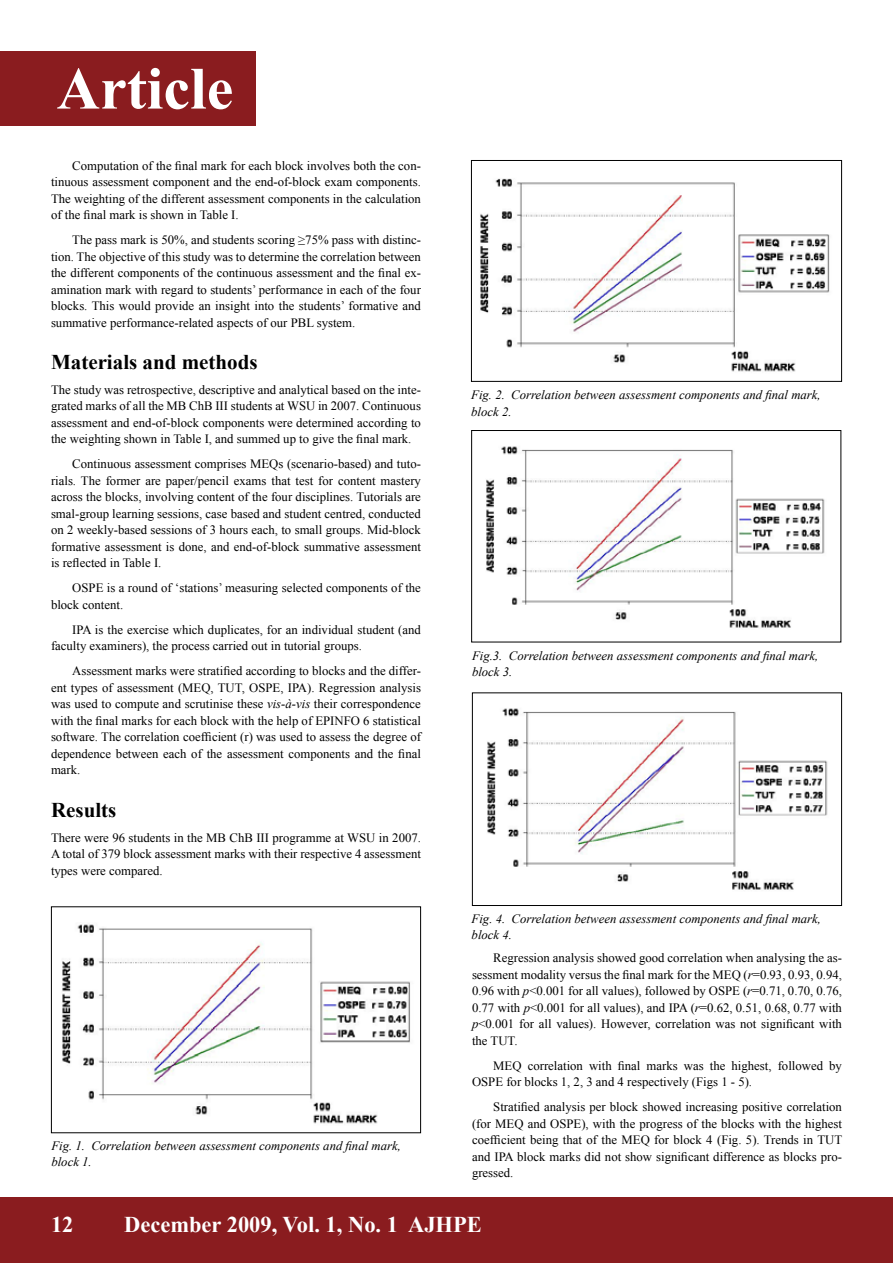
<style>
.page{position:relative;width:893px;height:1263px;background:#fff}
.page>*{position:absolute;margin:0;border:0;box-sizing:border-box;transform-origin:0 0}
.t1{font:700 60px "Times New Roman";color:#fff}
.t2{font:700 22.5px "Times New Roman";color:#fff}
.t3{font:700 21px "Times New Roman";color:#000}
.t4{font:12.75px/16.5px "Times New Roman";color:#000;text-align:justify}
.t5{font:italic 12.75px/16.5px "Times New Roman";color:#000}
.s1{font-style:italic}
</style>
<div class="page">
<div style="left:0;top:1197px;width:893px;height:66px;background:#8a1c1f"></div>
<div style="left:0;top:51px;width:255px;height:74px;background:#8a1c1f"></div>
<hr style="left:892px;top:51px;width:1px;height:74px;background:#8a1c1f">
<img style="left:62px;top:923px;width:348px;height:201px">
<div style="left:51px;top:906px;width:370px;height:227px;border:1px solid #000"></div>
<img style="left:480px;top:178px;width:350px;height:194px">
<div style="left:471px;top:160px;width:371px;height:222px;border:1px solid #000"></div>
<img style="left:486px;top:446px;width:339px;height:182px">
<div style="left:471px;top:430px;width:370px;height:212px;border:1px solid #000"></div>
<img style="left:487px;top:708px;width:341px;height:182px">
<div style="left:472px;top:692px;width:370px;height:214px;border:1px solid #000"></div>
<h1 class="t1" style="left:57px;top:54px;width:178px">Article</h1>
<p class="t4" style="left:51px;top:157px;width:371px;text-indent:21px">Computation of the final mark for each block involves both the con&shy;tinuous assessment component and the end-of-block exam components.<br>The weighting of the different assessment components in the calculation of the final mark is shown in Table I.</p>
<p class="t4" style="left:51px;top:231px;width:371px;text-indent:21px">The pass mark is 50%, and students scoring ≥75% pass with distinc&shy;tion. The objective of this study was to determine the correlation between the different components of the continuous assessment and the final ex&shy;amination mark with regard to students’ performance in each of the four blocks. This would provide an insight into the students’ formative and summative performance-related aspects of our PBL system.</p>
<h3 class="t3" style="left:51px;top:350px;width:208px">Materials and methods</h3>
<p class="t4" style="left:51px;top:381px;width:371px">The study was retrospective, descriptive and analytical based on the inte&shy;grated marks of all the MB ChB III students at WSU in 2007. Continuous assessment and end-of-block components were determined according to the weighting shown in Table I, and summed up to give the final mark.</p>
<p class="t4" style="left:51px;top:456px;width:371px;text-indent:21px">Continuous assessment comprises MEQs (scenario-based) and tuto&shy;rials. The former are paper/pencil exams that test for content mastery across the blocks, involving content of the four disciplines. Tutorials are smal-group learning sessions, case based and student centred, conducted on 2 weekly-based sessions of 3 hours each, to small groups. Mid-block formative assessment is done, and end-of-block summative assessment is reflected in Table I.</p>
<p class="t4" style="left:51px;top:580px;width:371px;text-indent:21px">OSPE is a round of ‘stations’ measuring selected components of the block content.</p>
<p class="t4" style="left:51px;top:621px;width:371px;text-indent:21px">IPA is the exercise which duplicates, for an individual student (and faculty examiners), the process carried out in tutorial groups.</p>
<p class="t4" style="left:51px;top:663px;width:371px;text-indent:21px">Assessment marks were stratified according to blocks and the differ&shy;ent types of assessment (MEQ, TUT, OSPE, IPA). Regression analysis was used to compute and scrutinise these <span class="s1">vis-à-vis</span> their correspondence with the final marks for each block with the help of EPINFO 6 statistical software. The correlation coefficient (r) was used to assess the degree of dependence between each of the assessment components and the final mark.</p>
<h3 class="t3" style="left:51px;top:797px;width:67px">Results</h3>
<p class="t4" style="left:51px;top:829px;width:371px">There were 96 students in the MB ChB III programme at WSU in 2007.<br>A total of 379 block assessment marks with their respective 4 assessment types were compared.</p>
<p class="t5" style="left:51px;top:1137px;width:351px">Fig. 1. Correlation between assessment components and final mark, block 1.</p>
<p class="t5" style="left:471px;top:386px;width:351px">Fig. 2. Correlation between assessment components and final mark, block 2.</p>
<p class="t5" style="left:472px;top:647px;width:348px">Fig.3. Correlation between assessment components and final mark, block 3.</p>
<p class="t5" style="left:472px;top:910px;width:351px">Fig. 4. Correlation between assessment components and final mark, block 4.</p>
<p class="t4" style="left:472px;top:949px;width:371px;text-indent:21px">Regression analysis showed good correlation when analysing the as&shy;sessment modality versus the final mark for the MEQ (<span class="s1">r</span>=0.93, 0.93, 0.94, 0.96 with <span class="s1">p</span>&lt;0.001 for all values), followed by OSPE (<span class="s1">r</span>=0.71, 0.70, 0.76, 0.77 with <span class="s1">p</span>&lt;0.001 for all values), and IPA (<span class="s1">r</span>=0.62, 0.51, 0.68, 0.77 with <span class="s1">p</span>&lt;0.001 for all values). However, correlation was not significant with the TUT.</p>
<p class="t4" style="left:472px;top:1057px;width:371px;text-indent:21px">MEQ correlation with final marks was the highest, followed by<br>OSPE for blocks 1, 2, 3 and 4 respectively (Figs 1 - 5).</p>
<p class="t4" style="left:472px;top:1098px;width:372px;text-indent:21px">Stratified analysis per block showed increasing positive correlation (for MEQ and OSPE), with the progress of the blocks with the highest coefficient being that of the MEQ for block 4 (Fig. 5). Trends in TUT and IPA block marks did not show significant difference as blocks pro&shy;gressed.</p>
<h2 class="t2" style="left:51px;top:1211px;width:24px">12</h2>
<h2 class="t2" style="left:124px;top:1211px;width:359px">December 2009, Vol. 1, No. 1 AJHPE</h2>
</div>
